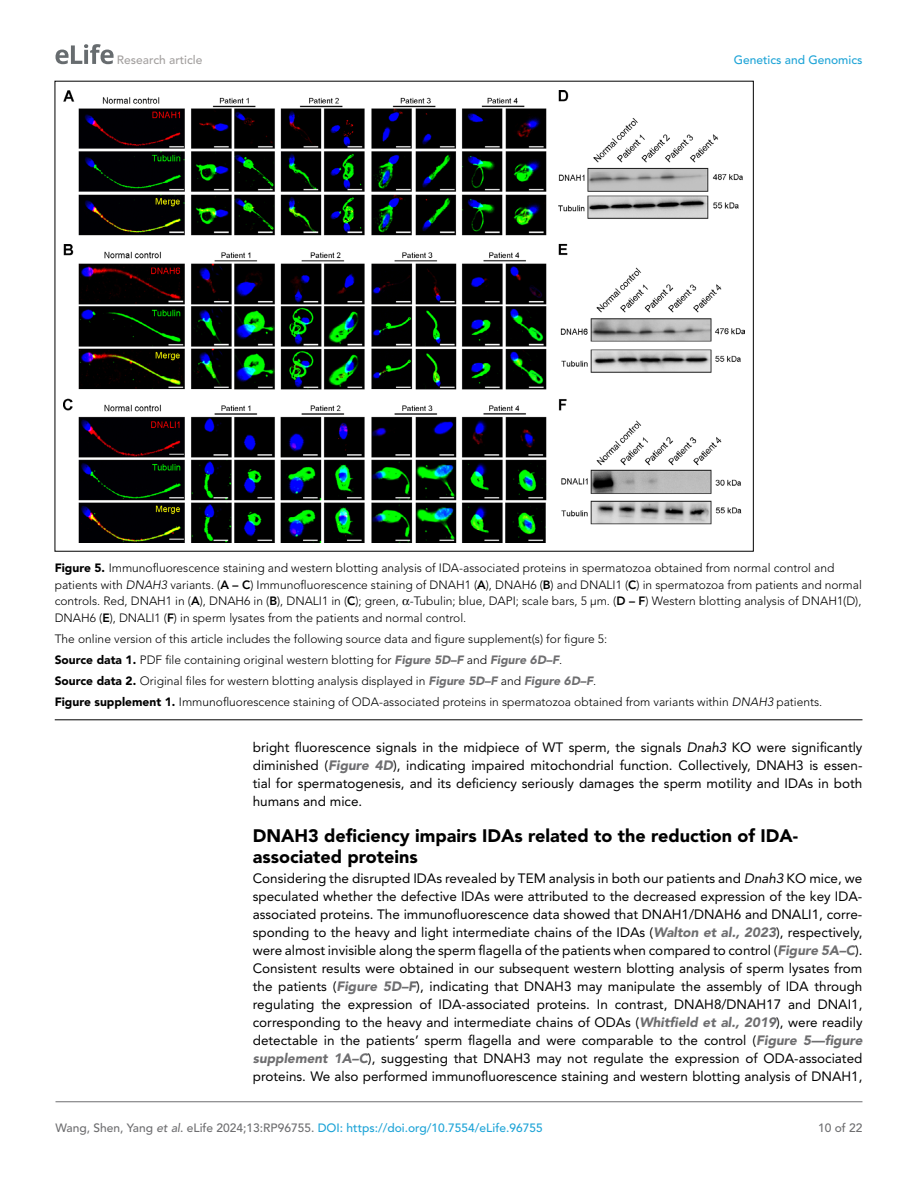
<style>
.page{position:relative;width:918px;height:1188px;background:#fff}
.page>*{position:absolute;margin:0;border:0;box-sizing:border-box;transform-origin:0 0}
.t1{font:900 18px/21px "Avenir LT Std";color:#000}
.t2{font:13.5px/18px "Avenir LT Std";color:#000;text-align:justify}
.t3{font:300 12px/16.5px "Avenir LT Std";color:#000}
.t4{font:500 12px "Avenir LT Std";color:#1ea4d7}
.t5{font:500 12px "Avenir LT Std";color:#a3a09f}
.t6{font:500 12px "Avenir LT Std";color:#6e6e70}
.s1{font-weight:900}
.s2{font-style:italic}
.s3{font-weight:800}
.s4{font-weight:900;font-style:italic;color:#6e6e70}
.s5{color:#6e6e70}
.s6{font-style:italic;color:#6e6e70}
</style>
<div class="page">
<svg style="left:56px;top:44px;width:58px;height:20px"></svg>
<hr style="left:56px;top:1101px;width:806px;height:1px;background:#6e6e70">
<hr style="left:55px;top:719px;width:807px;height:1px;background:#000">
<img style="left:64px;top:90px;width:680px;height:452px">
<p class="t5" style="left:117px;top:53px;width:87px">Research article</p>
<p class="t4" style="left:734px;top:53px;width:130px">Genetics and Genomics</p>
<p class="t3" style="left:55px;top:560px;width:809px"><span class="s1">Figure 5.</span> Immunofluorescence staining and western blotting analysis of IDA-associated proteins in spermatozoa obtained from normal control and patients with <span class="s2">DNAH3</span> variants. (<span class="s3">A – C</span>) Immunofluorescence staining of DNAH1 (<span class="s3">A</span>), DNAH6 (<span class="s3">B</span>) and DNALI1 (<span class="s3">C</span>) in spermatozoa from patients and normal controls. Red, DNAH1 in (<span class="s3">A</span>), DNAH6 in (<span class="s3">B</span>), DNALI1 in (<span class="s3">C</span>); green, -Tubulin; blue, DAPI; scale bars, 5 μm. (<span class="s3">D – F</span>) Western blotting analysis of DNAH1(D), DNAH6 (<span class="s3">E</span>), DNALI1 (<span class="s3">F</span>) in sperm lysates from the patients and normal control.</p>
<p class="t3" style="left:55px;top:628px;width:769px;line-height:21px">The online version of this article includes the following source data and figure supplement(s) for figure 5:<br><span class="s1">Source data 1.</span> PDF file containing original western blotting for <span class="s4">Figure 5D–F</span> and <span class="s4">Figure 6D–F</span>.<br><span class="s1">Source data 2.</span> Original files for western blotting analysis displayed in <span class="s4">Figure 5D–F</span> and <span class="s4">Figure 6D–F</span>.<br><span class="s1">Figure supplement 1.</span> Immunofluorescence staining of ODA-associated proteins in spermatozoa obtained from variants within <span class="s2">DNAH3</span> patients.</p>
<p class="t2" style="left:253px;top:739px;width:611px">bright fluorescence signals in the midpiece of WT sperm, the signals <span class="s2">Dnah3</span> KO were significantly diminished (<span class="s4">Figure 4D</span>), indicating impaired mitochondrial function. Collectively, DNAH3 is essen&shy;tial for spermatogenesis, and its deficiency seriously damages the sperm motility and IDAs in both humans and mice.</p>
<h1 class="t1" style="left:253px;top:825px;width:547px">DNAH3 deficiency impairs IDAs related to the reduction of IDA&shy;associated proteins</h1>
<p class="t2" style="left:253px;top:869px;width:611px">Considering the disrupted IDAs revealed by TEM analysis in both our patients and <span class="s2">Dnah3</span> KO mice, we speculated whether the defective IDAs were attributed to the decreased expression of the key IDA&shy;associated proteins. The immunofluorescence data showed that DNAH1/DNAH6 and DNALI1, corre&shy;sponding to the heavy and light intermediate chains of the IDAs (<span class="s4">Walton et al., 2023</span>), respectively, were almost invisible along the sperm flagella of the patients when compared to control (<span class="s4">Figure 5A–C</span>).<br>Consistent results were obtained in our subsequent western blotting analysis of sperm lysates from the patients (<span class="s4">Figure 5D–F</span>), indicating that DNAH3 may manipulate the assembly of IDA through regulating the expression of IDA-associated proteins. In contrast, DNAH8/DNAH17 and DNAI1, corresponding to the heavy and intermediate chains of ODAs (<span class="s4">Whitfield et al., 2019</span>), were readily detectable in the patients’ sperm flagella and were comparable to the control (<span class="s4">Figure 5—figure supplement 1A–C</span>), suggesting that DNAH3 may not regulate the expression of ODA-associated proteins. We also performed immunofluorescence staining and western blotting analysis of DNAH1,</p>
<p class="t4" style="left:56px;top:1121px;width:489px"><span class="s5">Wang, Shen, Yang</span> <span class="s6">et al</span><span class="s5">. eLife 2024;13:RP96755.</span> DOI: https://doi.org/10.7554/eLife.96755</p>
<p class="t6" style="left:818px;top:1121px;width:46px">10 of 22</p>
</div>
